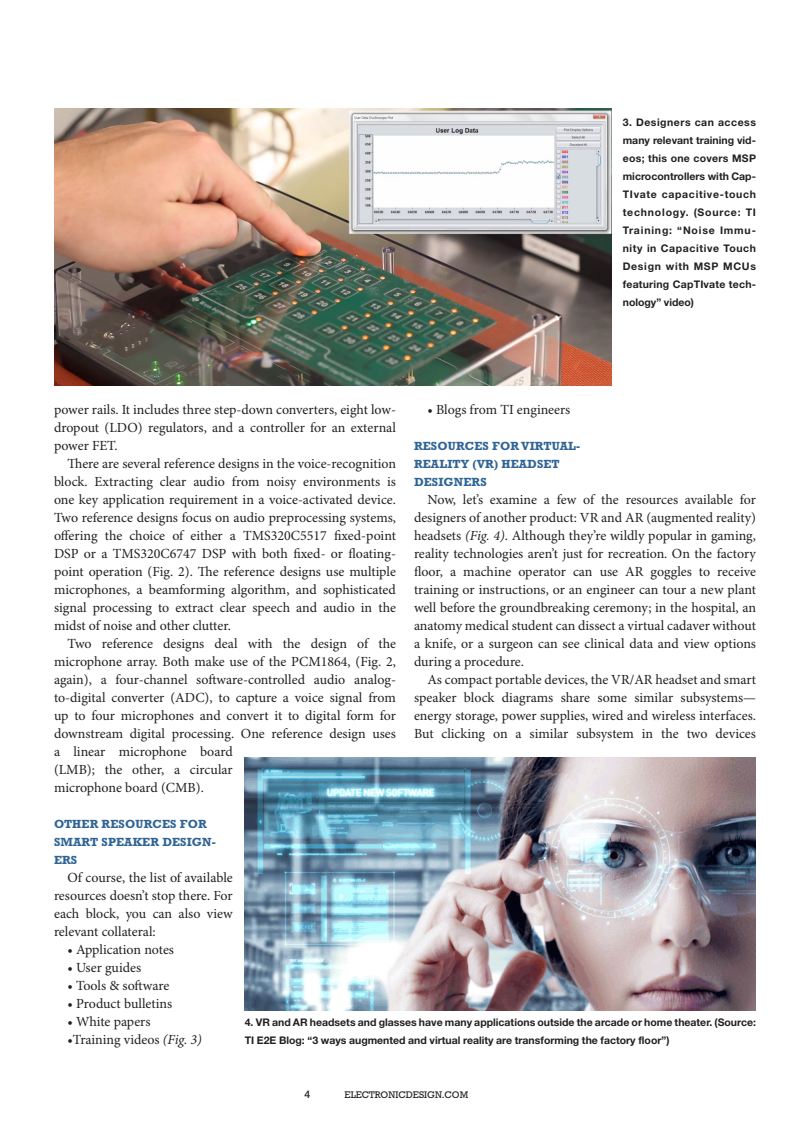
<style>
.page{position:relative;width:810px;height:1134px;background:#fff}
.page>*{position:absolute;margin:0;border:0;box-sizing:border-box;transform-origin:0 0}
.t1{font:13.95px/18px "Minion Pro";color:#231f20;text-align:justify}
.Subhead{font:700 12px/18px "Rockwell Std";letter-spacing:.01em;color:#306494}
.captions{font:700 10.5px/18px "Helvetica Neue LT Std";color:#231f20}
.t2{font:500 10.5px "Helvetica Neue LT Std";color:#231f20}
.t3{font:9.75px "Rockwell Std";color:#231f20}
.s1{font-style:italic}
</style>
<div class="page">
<img style="left:54px;top:109px;width:558px;height:276px">
<img style="left:245px;top:758px;width:511px;height:252px">
<p class="captions" style="left:623px;top:113px;width:135px;text-align:justify">3. Designers can access many relevant training vid&shy;eos; this one covers MSP microcontrollers with Cap-TIvate capacitive-touch technology. (Source: TI Training: “Noise Immu&shy;nity in Capacitive Touch Design with MSP MCUs featuring CapTIvate tech&shy;nology” video)</p>
<p class="t1" style="left:54px;top:401px;width:344px">power rails. It includes three step-down converters, eight low&shy;dropout (LDO) regulators, and a controller for an external power FET.</p>
<p class="t1" style="left:54px;top:455px;width:344px;text-indent:14px">There are several reference designs in the voice-recognition block. Extracting clear audio from noisy environments is one key application requirement in a voice-activated device.<br>Two reference designs focus on audio preprocessing systems, offering the choice of either a TMS320C5517 fixed-point DSP or a TMS320C6747 DSP with both fixed- or floating&shy;point operation (Fig. 2). The reference designs use multiple microphones, a beamforming algorithm, and sophisticated signal processing to extract clear speech and audio in the midst of noise and other clutter.</p>
<p class="t1" style="left:54px;top:635px;width:344px;text-align:left;text-indent:14px">Two reference designs deal with the design of the microphone array. Both make use of the PCM1864, (Fig. 2, again), a four-channel software-controlled audio analog&shy;to-digital converter (ADC), to capture a voice signal from up to four microphones and convert it to digital form for downstream digital processing. One reference design uses a linear microphone board<br>(LMB); the other, a circular<br>microphone board (CMB).</p>
<p class="Subhead" style="left:54px;top:815px;width:163px">OTHER RESOURCES FOR<br>SMART SPEAKER DESIGN-<br>ERS</p>
<p class="t1" style="left:54px;top:869px;width:180px;text-indent:14px">Of course, the list of available resources doesn’t stop there. For each block, you can also view relevant collateral:</p>
<p class="t1" style="left:68px;top:941px;width:108px">• Application notes</p>
<p class="t1" style="left:68px;top:959px;width:75px">• User guides</p>
<p class="t1" style="left:68px;top:977px;width:103px">• Tools &amp; software</p>
<p class="t1" style="left:68px;top:995px;width:106px">• Product bulletins</p>
<p class="t1" style="left:68px;top:1013px;width:85px">• White papers</p>
<p class="t1" style="left:68px;top:1031px;width:136px">•Training videos <span class="s1">(Fig. 3)</span></p>
<p class="t1" style="left:428px;top:401px;width:144px">• Blogs from TI engineers</p>
<p class="Subhead" style="left:414px;top:437px;width:168px">RESOURCES FOR VIRTUAL-<br>REALITY (VR) HEADSET<br>DESIGNERS</p>
<p class="t1" style="left:414px;top:491px;width:344px;text-indent:14px">Now, let’s examine a few of the resources available for designers of another product: VR and AR (augmented reality) headsets <span class="s1">(Fig. 4)</span>. Although they’re wildly popular in gaming, reality technologies aren’t just for recreation. On the factory floor, a machine operator can use AR goggles to receive training or instructions, or an engineer can tour a new plant well before the groundbreaking ceremony; in the hospital, an anatomy medical student can dissect a virtual cadaver without a knife, or a surgeon can see clinical data and view options during a procedure.</p>
<p class="t1" style="left:414px;top:671px;width:344px;text-indent:14px">As compact portable devices, the VR/AR headset and smart speaker block diagrams share some similar subsystems— energy storage, power supplies, wired and wireless interfaces.<br>But clicking on a similar subsystem in the two devices</p>
<p class="captions" style="left:245px;top:1013px;width:513px">4. VR and AR headsets and glasses have many applications outside the arcade or home theater. (Source:<br>TI E2E Blog: “3 ways augmented and virtual reality are transforming the factory floor”)</p>
<p class="t2" style="left:305px;top:1088px;width:7px">4</p>
<p class="t3" style="left:345px;top:1089px;width:125px">ELECTRONICDESIGN.COM</p>
</div>
